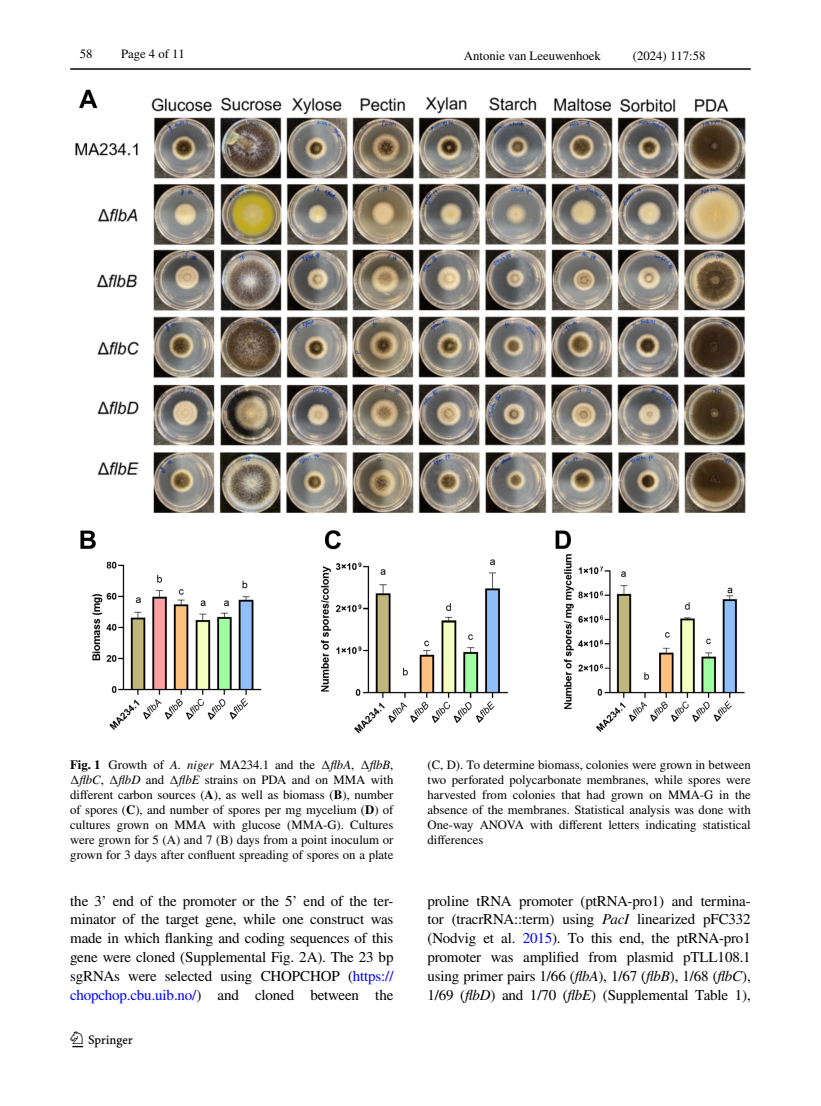
<style>
.page{position:relative;width:821px;height:1106px;background:#fff}
.page>*{position:absolute;margin:0;border:0;box-sizing:border-box;transform-origin:0 0}
.t1{font:22.5px "Springnew Regular 2";color:#000}
.t2{font:15px/18.8px "STIX";letter-spacing:-.01em;color:#000;text-align:justify}
.t3{font:12.75px/15px "STIX";color:#000;text-align:justify}
.s1{font-weight:700}
.s2{font-style:italic}
.s3{color:#00f}
</style>
<div class="page">
<hr style="left:70px;top:68px;width:680px;height:2px;background:#000">
<img style="left:75px;top:89px;width:671px;height:644px">
<p class="t3" style="left:80px;top:47px;width:14px">58</p>
<p class="t3" style="left:121px;top:47px;width:65px">Page 4 of 11</p>
<p class="t3" style="left:464px;top:49px;width:138px">Antonie van Leeuwenhoek</p>
<p class="t3" style="left:633px;top:49px;width:74px">(2024) 117:58</p>
<p class="t3" style="left:70px;top:757px;width:325px"><span class="s1">Fig. 1</span> Growth of <span class="s2">A. niger</span> MA234.1 and the ∆<span class="s2">flbA</span>, ∆<span class="s2">flbB</span>, ∆<span class="s2">flbC</span>, ∆<span class="s2">flbD</span> and ∆<span class="s2">flbE</span> strains on PDA and on MMA with different carbon sources (<span class="s1">A</span>), as well as biomass (<span class="s1">B</span>), number of spores (<span class="s1">C</span>), and number of spores per mg mycelium (<span class="s1">D</span>) of cultures grown on MMA with glucose (MMA-G). Cultures were grown for 5 (A) and 7 (B) days from a point inoculum or grown for 3 days after confluent spreading of spores on a plate</p>
<p class="t3" style="left:427px;top:757px;width:325px">(C, D). To determine biomass, colonies were grown in between two perforated polycarbonate membranes, while spores were harvested from colonies that had grown on MMA-G in the absence of the membranes. Statistical analysis was done with One-way ANOVA with different letters indicating statistical differences</p>
<p class="t2" style="left:70px;top:892px;width:325px">the 3’ end of the promoter or the 5’ end of the ter&shy;minator of the target gene, while one construct was made in which flanking and coding sequences of this gene were cloned (Supplemental Fig. 2A). The 23 bp sgRNAs were selected using CHOPCHOP (<span class="s3">https:// chopchop.cbu.uib.no/</span>) and cloned between the</p>
<p class="t2" style="left:427px;top:892px;width:325px">proline tRNA promoter (ptRNA-pro1) and termina&shy;tor (tracrRNA::term) using <span class="s2">PacI</span> linearized pFC332 (Nodvig et al. <span class="s3">2015</span>). To this end, the ptRNA-pro1 promoter was amplified from plasmid pTLL108.1 using primer pairs 1/66 (<span class="s2">flbA</span>), 1/67 (<span class="s2">flbB</span>), 1/68 (<span class="s2">flbC</span>), 1/69 (<span class="s2">flbD</span>) and 1/70 (<span class="s2">flbE</span>) (Supplemental Table 1),</p>
<h1 class="t1" style="left:72px;top:1031px;width:62px">1 3</h1>
</div>
